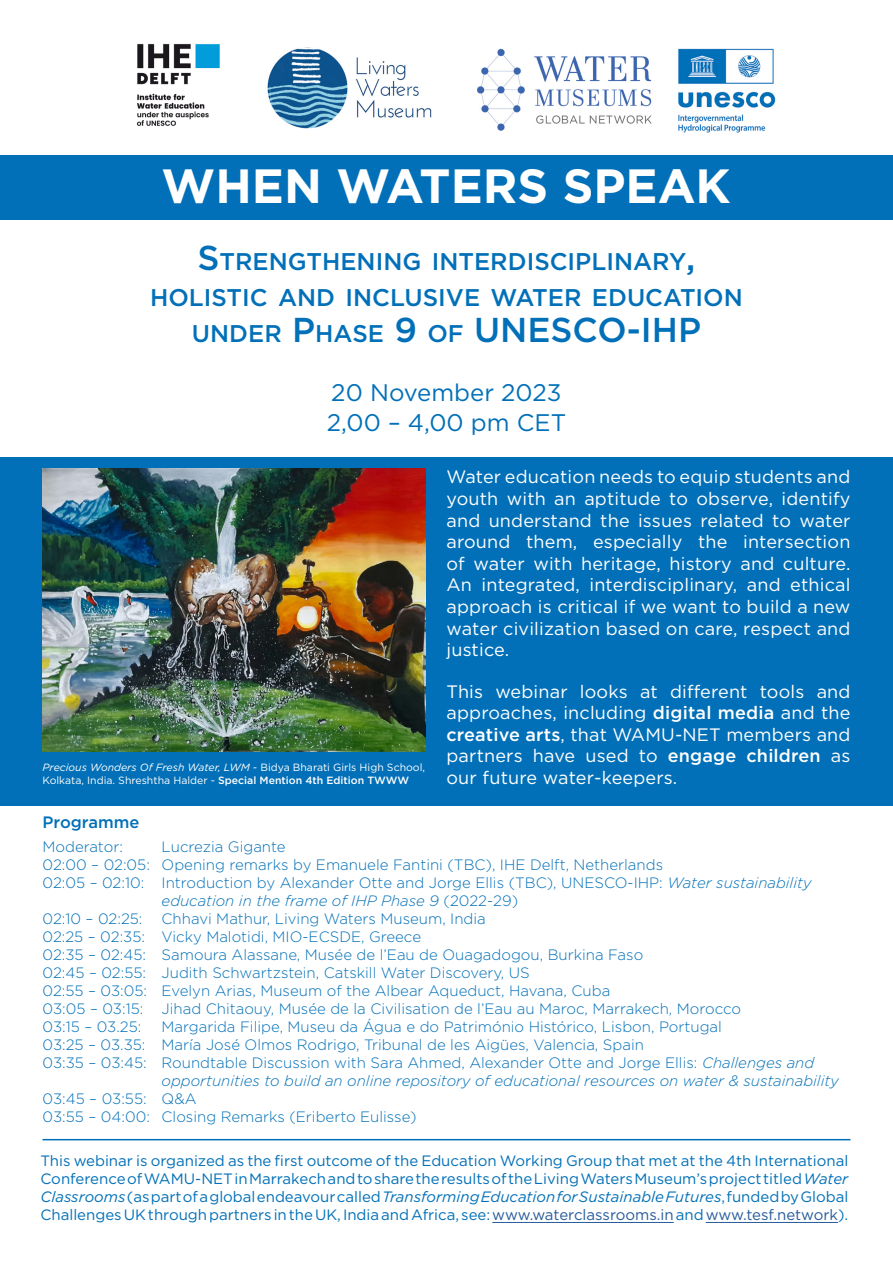
<style>
.page{position:relative;width:893px;height:1263px;background:#fff}
.page>*{position:absolute;margin:0;border:0;box-sizing:border-box;transform-origin:0 0}
.t1{font:700 48px "Gotham";color:#fff}
.t2{font:500 24.15px/36px "Gotham";color:#0270b8;text-align:center}
.t3{font:24px/30px "Gotham";color:#0270b8}
.t4{font:18px/21.6px "Gotham";letter-spacing:.01em;color:#fff;text-align:justify}
.t5{font:500 16.5px "Gotham";color:#0270b8}
.t6{font:300 15px/18px "Gotham";color:#0270b8}
.t7{font:15px/18px "Gotham";color:#0270b8;text-align:justify}
.t8{font:italic 300 15px "Gotham";color:#0270b8}
.t9{font:10.5px/12.6px "Gotham";color:#fff}
.s1{font-size:34.5px}
.s2{font-weight:500}
.s3{font-style:italic}
.s4{font-style:normal}
.s5{color:#275b9b}
</style>
<div class="page">
<div style="left:0;top:457px;width:893px;height:349px;background:#0270b8"></div>
<img style="left:43px;top:469px;width:382px;height:283px">
<hr style="left:492px;top:1222px;width:182px;height:1px;background:#275b9b">
<hr style="left:706px;top:1222px;width:132px;height:1px;background:#275b9b">
<img style="left:477px;top:48px;width:299px;height:85px">
<img style="left:267px;top:47px;width:165px;height:82px">
<img style="left:137px;top:43px;width:83px;height:83px">
<div style="left:0;top:155px;width:893px;height:64px;background:#0270b8"></div>
<hr style="left:43px;top:1139px;width:807px;height:1px;background:#0270b8">
<h1 class="t1" style="left:162px;top:154px;width:570px">WHEN WATERS SPEAK</h1>
<h2 class="t2" style="left:150px;top:243px;width:594px"><span class="s1">S</span>TRENGTHENING INTERDISCIPLINARY<span class="s1">,<br></span>HOLISTIC AND INCLUSIVE WATER EDUCATION<br>UNDER <span class="s1">P</span>HASE <span class="s1">9</span> OF <span class="s1">UNESCO-IHP</span></h2>
<h3 class="t3" style="left:327px;top:377px;width:241px">20 November 2023<br>2,00 – 4,00 pm CET</h3>
<p class="t4" style="left:446px;top:466px;width:405px">Water education needs to equip students and youth with an aptitude to observe, identify and understand the issues related to water around them, especially the intersection of water with heritage, history and culture.<br>An integrated, interdisciplinary, and ethical approach is critical if we want to build a new water civilization based on care, respect and justice.</p>
<p class="t4" style="left:446px;top:680px;width:405px">This webinar looks at different tools and approaches, including <span class="s2">digital media</span> and the <span class="s2">creative arts</span>, that WAMU-NET members and partners have used to <span class="s2">engage children</span> as our future water-keepers.</p>
<p class="t9" style="left:43px;top:761px;width:384px"><span class="s3">Precious Wonders Of Fresh Water, LWM -</span> Bidya Bharati Girls High School,<br>Kolkata, India. Shreshtha Halder - <span class="s2">Special Mention 4th Edition TWWW</span></p>
<p class="t5" style="left:43px;top:812px;width:98px">Programme</p>
<p class="t6" style="left:43px;top:838px;width:82px">Moderator:</p>
<p class="t6" style="left:162px;top:838px;width:126px">Lucrezia Gigante</p>
<p class="t6" style="left:43px;top:856px;width:622px">02:00 – 02:05: Opening remarks by Emanuele Fantini (TBC), IHE Delft, Netherlands</p>
<p class="t6" style="left:43px;top:874px;width:771px">02:05 – 02:10: Introduction by Alexander Otte and Jorge Ellis (TBC), UNESCO-IHP: <span class="s3">Water sustainability</span></p>
<p class="t8" style="left:162px;top:892px;width:358px">education in the frame of IHP Phase 9 <span class="s4">(2022-29)</span></p>
<p class="t6" style="left:43px;top:910px;width:102px">02:10 – 02:25:</p>
<p class="t6" style="left:43px;top:910px;width:700px;text-indent:119px">Chhavi Mathur, Living Waters Museum, India<br>02:25 – 02:35: Vicky Malotidi, MIO-ECSDE, Greece<br>02:35 – 02:45: Samoura Alassane, Musée de l’Eau de Ouagadogou, Burkina Faso<br>02:45 – 02:55: Judith Schwartzstein, Catskill Water Discovery, US<br>02:55 – 03:05: Evelyn Arias, Museum of the Albear Aqueduct, Havana, Cuba<br>03:05 – 03:15: Jihad Chitaouy, Musée de la Civilisation de l’Eau au Maroc, Marrakech, Morocco 03:15 – 03.25:</p>
<p class="t6" style="left:162px;top:1018px;width:562px">Margarida Filipe, Museu da Água e do Património Histórico, Lisbon, Portugal</p>
<p class="t6" style="left:43px;top:1036px;width:603px">03:25 – 03.35: María José Olmos Rodrigo, Tribunal de les Aigües, Valencia, Spain</p>
<p class="t6" style="left:43px;top:1054px;width:773px">03:35 – 03:45: Roundtable Discussion with Sara Ahmed, Alexander Otte and Jorge Ellis: <span class="s3">Challenges and</span></p>
<p class="t8" style="left:162px;top:1072px;width:679px">opportunities to build an online repository of educational resources on water &amp; sustainability</p>
<p class="t6" style="left:43px;top:1090px;width:375px">03:45 – 03:55: Q&amp;A<br>03:55 – 04:00: Closing Remarks (Eriberto Eulisse)</p>
<p class="t7" style="left:40px;top:1152px;width:809px">This webinar is organized as the first outcome of the Education Working Group that met at the 4th International Conference of WAMU-NET in Marrakech and to share the results of the Living Waters Museum’s project titled <span class="s3">Water Classrooms</span> (as part of a global endeavour called <span class="s3">Transforming Education for Sustainable Futures</span>, funded by Global Challenges UK through partners in the UK, India and Africa, see: <span class="s5">www.waterclassrooms.in</span> and <span class="s5">www.tesf.network</span>).</p>
</div>
